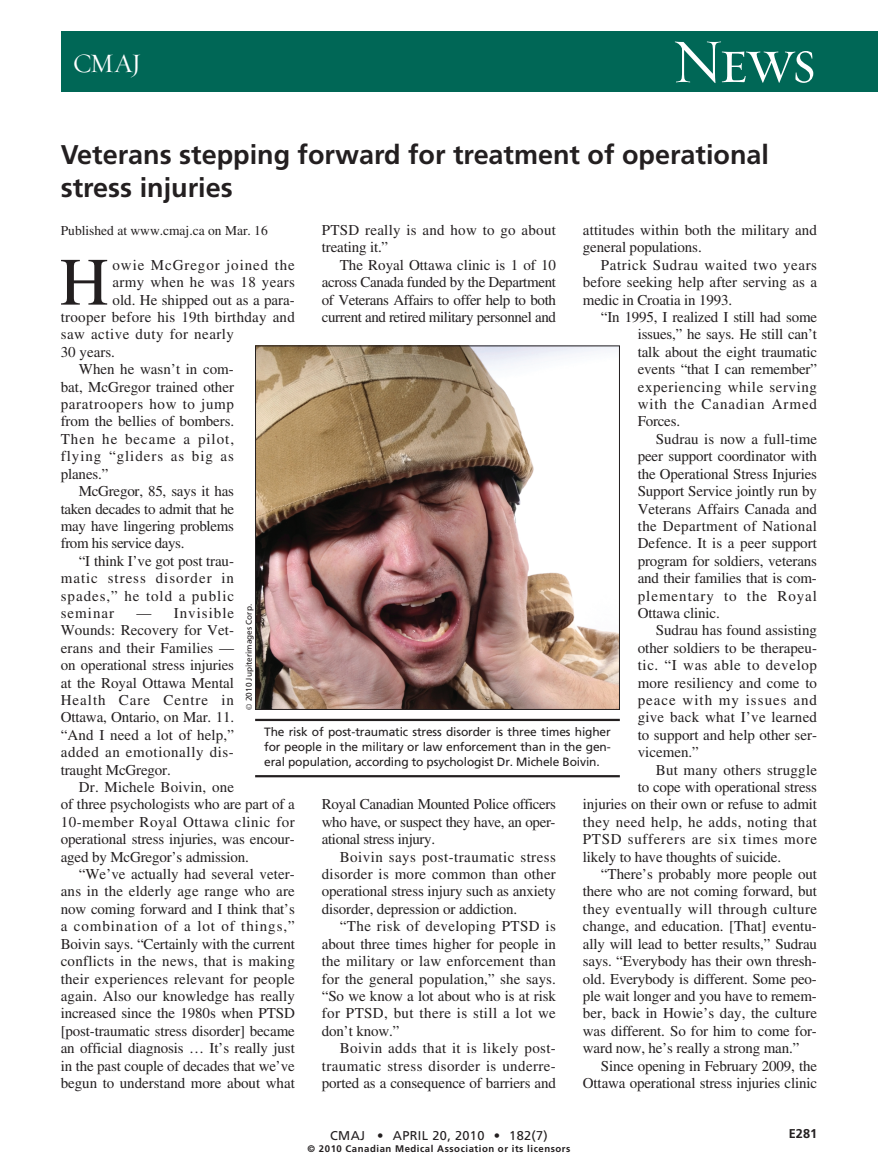
<style>
.page{position:relative;width:878px;height:1175px;background:#fff}
.page>*{position:absolute;margin:0;border:0;box-sizing:border-box;transform-origin:0 0}
.t1{font:67.5px "Times";color:#231f20}
.t2{font:63px "Requiem Display HTF Small Caps";color:#fff}
.t3{font:700 27px/33px "Frutiger";color:#231f20}
.t4{font:27px "Requiem Display HTF Roman";color:#fff}
.t5{font:15px/17.4px "Times";letter-spacing:-.01em;color:#231f20;text-align:justify}
.t6{font:15px "Times";letter-spacing:.065em;color:#231f20}
.t7{font:15px "Times";letter-spacing:.025em;color:#231f20}
.t8{font:15px/17.4px "Times";letter-spacing:.02em;color:#231f20}
.t9{font:15px "Times";letter-spacing:.045em;color:#231f20}
.t10{font:15px "Times";letter-spacing:.03em;color:#231f20}
.t11{font:15px "Times";letter-spacing:.06em;color:#231f20}
.t12{font:15px "Times";letter-spacing:.015em;color:#231f20}
.t13{font:13.5px "Times";color:#231f20}
.t14{font:12.75px "Frutiger";letter-spacing:.025em;color:#231f20}
.t15{font:700 12.75px "Frutiger";color:#231f20}
.t16{font:12px/15px "Frutiger";letter-spacing:-.01em;color:#231f20;text-align:justify}
.t17{font:700 9.6px "Frutiger";letter-spacing:.055em;color:#231f20}
.t18{font:8.25px "Frutiger";color:#231f20}
.s1{font-family:"Times"}
</style>
<div class="page">
<div style="left:61px;top:32px;width:817px;height:60px;background:#006756"></div>
<img style="left:257px;top:347px;width:361px;height:361px">
<div style="left:255px;top:345px;width:365px;height:365px;border:1px solid #231f20"></div>
<hr style="left:255px;top:719px;width:365px;height:2px;background:#231f20">
<hr style="left:255px;top:775px;width:365px;height:2px;background:#231f20">
<h3 class="t4" style="left:73px;top:47px;width:70px">CMAJ</h3>
<h2 class="t2" style="left:671px;top:23px;width:146px">News</h2>
<h3 class="t3" style="left:61px;top:140px;width:709px">Veterans stepping forward for treatment of operational stress injuries</h3>
<p class="t13" style="left:61px;top:225px;width:208px">Published at www.cmaj.ca on Mar. 16</p>
<p class="t5" style="left:583px;top:223px;width:235px">attitudes within both the military and general populations.</p>
<p class="t5" style="left:583px;top:258px;width:236px;text-indent:18px">Patrick Sudrau waited two years before seeking help after serving as a medic in Croatia in 1993.</p>
<p class="t5" style="left:637px;top:310px;width:181px;text-indent:-37px">“In 1995, I realized I still had some issues,” he says. He still can’t talk about the eight traumatic events “that I can remember” experiencing while serving with the Canadian Armed Forces.</p>
<p class="t5" style="left:637px;top:432px;width:181px;text-indent:18px">Sudrau is now a full-time peer support coordinator with the Operational Stress Injuries Support Service jointly run by Veterans Affairs Canada and the Department of National Defence. It is a peer support program for soldiers, veterans and their families that is com&shy;plementary to the Royal Ottawa clinic.</p>
<p class="t5" style="left:637px;top:623px;width:181px;text-indent:18px">Sudrau has found assisting other soldiers to be therapeu&shy;tic. “I was able to develop more resiliency and come to peace with my issues and give back what I’ve learned to support and help other ser&shy;vicemen.”</p>
<p class="t12" style="left:655px;top:764px;width:163px">But many others struggle</p>
<p class="t5" style="left:637px;top:780px;width:181px">to cope with operational stress</p>
<p class="t5" style="left:583px;top:797px;width:236px">injuries on their own or refuse to admit</p>
<p class="t7" style="left:583px;top:816px;width:236px">they need help, he adds, noting that</p>
<p class="t9" style="left:583px;top:834px;width:236px">PTSD sufferers are six times more</p>
<p class="t5" style="left:583px;top:849px;width:200px">likely to have thoughts of suicide.</p>
<p class="t5" style="left:601px;top:867px;width:218px">“There’s probably more people out</p>
<p class="t5" style="left:583px;top:884px;width:236px">there who are not coming forward, but</p>
<p class="t7" style="left:583px;top:903px;width:236px">they eventually will through culture</p>
<p class="t5" style="left:583px;top:919px;width:235px">change, and education. [That] eventu-</p>
<p class="t5" style="left:583px;top:936px;width:236px">ally will lead to better results,” Sudrau</p>
<p class="t5" style="left:583px;top:954px;width:235px">says. “Everybody has their own thresh-</p>
<p class="t5" style="left:583px;top:971px;width:235px">old. Everybody is different. Some peo-</p>
<p class="t5" style="left:583px;top:988px;width:235px">ple wait longer and you have to remem-</p>
<p class="t5" style="left:583px;top:1006px;width:236px">ber, back in Howie’s day, the culture</p>
<p class="t5" style="left:583px;top:1023px;width:235px">was different. So for him to come for-</p>
<p class="t5" style="left:583px;top:1041px;width:218px">ward now, he’s really a strong man.”</p>
<p class="t5" style="left:601px;top:1058px;width:218px">Since opening in February 2009, the</p>
<p class="t5" style="left:583px;top:1075px;width:236px">Ottawa operational stress injuries clinic</p>
<p class="t8" style="left:322px;top:223px;width:236px">PTSD really is and how to go about treating it.”</p>
<p class="t5" style="left:322px;top:258px;width:236px;text-indent:18px">The Royal Ottawa clinic is 1 of 10 across Canada funded by the Department of Veterans Affairs to offer help to both current and retired military personnel and</p>
<h1 class="t1" style="left:60px;top:258px;width:50px">H</h1>
<p class="t11" style="left:112px;top:259px;width:184px">owie McGregor joined the</p>
<p class="t7" style="left:113px;top:277px;width:184px">army when he was 18 years</p>
<p class="t5" style="left:112px;top:292px;width:184px">old. He shipped out as a para-</p>
<p class="t8" style="left:61px;top:310px;width:236px">trooper before his 19th birthday and</p>
<p class="t10" style="left:61px;top:329px;width:175px">saw active duty for nearly</p>
<p class="t5" style="left:61px;top:345px;width:56px">30 years.</p>
<p class="t5" style="left:79px;top:362px;width:157px">When he wasn’t in com-</p>
<p class="t5" style="left:61px;top:379px;width:175px">bat, McGregor trained other</p>
<p class="t9" style="left:61px;top:399px;width:175px">paratroopers how to jump</p>
<p class="t5" style="left:61px;top:414px;width:175px">from the bellies of bombers.</p>
<p class="t6" style="left:61px;top:433px;width:175px">Then he became a pilot,</p>
<p class="t6" style="left:61px;top:451px;width:175px">flying “gliders as big as</p>
<p class="t5" style="left:61px;top:466px;width:49px">planes.”</p>
<p class="t5" style="left:79px;top:484px;width:157px">McGregor, 85, says it has</p>
<p class="t5" style="left:61px;top:501px;width:175px">taken decades to admit that he</p>
<p class="t5" style="left:61px;top:519px;width:175px">may have lingering problems</p>
<p class="t5" style="left:61px;top:536px;width:125px">from his service days.</p>
<p class="t5" style="left:79px;top:553px;width:157px">“I think I’ve got post trau-</p>
<p class="t6" style="left:61px;top:573px;width:175px">matic stress disorder in</p>
<p class="t6" style="left:61px;top:590px;width:175px">spades,” he told a public</p>
<p class="t6" style="left:61px;top:607px;width:55px">seminar</p>
<p class="t18" style="left:245px;top:709px;width:107px;rotate:-90deg"><span class="s1">©</span> 2010 Jupiterimages Corp.</p>
<p class="t5" style="left:61px;top:606px;width:175px;text-indent:76px">— Invisible Wounds: Recovery for Vet&shy;erans and their Families — on operational stress injuries at the Royal Ottawa Mental Health Care Centre in Ottawa, Ontario, on Mar. 11. “And I need a lot of help,” added an emotionally dis&shy;traught McGregor.</p>
<p class="t5" style="left:61px;top:780px;width:236px;text-align:left;text-indent:18px">Dr. Michele Boivin, one<br>of three psychologists who are part of a 10-member Royal Ottawa clinic for operational stress injuries, was encour&shy;aged by McGregor’s admission.</p>
<p class="t5" style="left:61px;top:867px;width:236px;text-indent:18px">“We’ve actually had several veter&shy;ans in the elderly age range who are now coming forward and I think that’s a combination of a lot of things,” Boivin says. “Certainly with the current conflicts in the news, that is making their experiences relevant for people again. Also our knowledge has really increased since the 1980s when PTSD [post-traumatic stress disorder] became an official diagnosis … It’s really just in the past couple of decades that we’ve begun to understand more about what</p>
<p class="t16" style="left:264px;top:725px;width:348px">The risk of post-traumatic stress disorder is three times higher for people in the military or law enforcement than in the gen&shy;eral population, according to psychologist Dr. Michele Boivin.</p>
<p class="t5" style="left:322px;top:797px;width:236px">Royal Canadian Mounted Police officers who have, or suspect they have, an oper&shy;ational stress injury.</p>
<p class="t5" style="left:322px;top:849px;width:236px;text-indent:18px">Boivin says post-traumatic stress disorder is more common than other operational stress injury such as anxiety disorder, depression or addiction.</p>
<p class="t5" style="left:322px;top:919px;width:236px;text-indent:18px">“The risk of developing PTSD is about three times higher for people in the military or law enforcement than for the general population,” she says. “So we know a lot about who is at risk for PTSD, but there is still a lot we don’t know.”</p>
<p class="t5" style="left:322px;top:1041px;width:236px;text-indent:18px">Boivin adds that it is likely post&shy;traumatic stress disorder is underre&shy;ported as a consequence of barriers and</p>
<p class="t14" style="left:330px;top:1130px;width:219px">CMAJ • APRIL 20, 2010 • 182(7)</p>
<p class="t17" style="left:307px;top:1145px;width:264px">© 2010 Canadian Medical Association or its licensors</p>
<p class="t15" style="left:788px;top:1128px;width:30px">E281</p>
</div>
